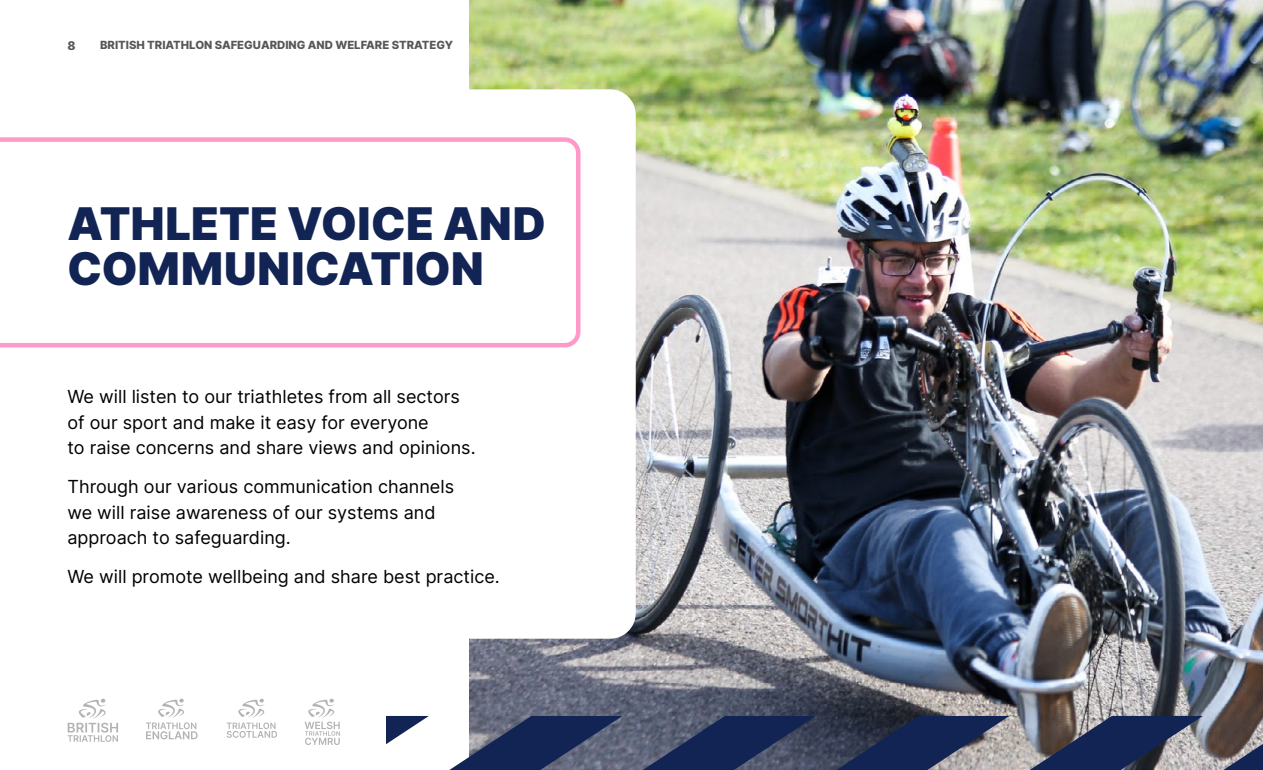
<style>
.page{position:relative;width:1263px;height:770px;background:#fff}
.page>*{position:absolute;margin:0;border:0;box-sizing:border-box;transform-origin:0 0}
.t1{font:900 45px/45px "Inter";letter-spacing:.01em;color:#122454}
.t2{font:18px/25.5px "Inter";color:#000}
.t3{font:800 12px "Inter";color:#575756}
.t4{font:800 11.25px "Inter";color:#575756}
</style>
<div class="page">
<img style="left:470px;top:0;width:793px;height:698px">
<div style="left:61px;top:89px;width:575px;height:549px;background:#fff;border-radius:26px"></div>
<svg style="left:0;top:137px;width:581px;height:210px"></svg>
<svg style="left:67px;top:698px;width:1196px;height:72px"></svg>
<p class="t3" style="left:68px;top:37px;width:10px">8</p>
<p class="t4" style="left:100px;top:37px;width:354px">BRITISH TRIATHLON SAFEGUARDING AND WELFARE STRATEGY</p>
<h1 class="t1" style="left:68px;top:200px;width:480px">ATHLETE VOICE AND<br>COMMUNICATION</h1>
<p class="t2" style="left:68px;top:383px;width:410px">We will listen to our triathletes from all sectors of our sport and make it easy for everyone<br>to raise concerns and share views and opinions.</p>
<p class="t2" style="left:68px;top:473px;width:388px">Through our various communication channels we will raise awareness of our systems and approach to safeguarding.</p>
<p class="t2" style="left:68px;top:563px;width:434px">We will promote wellbeing and share best practice.</p>
</div>
